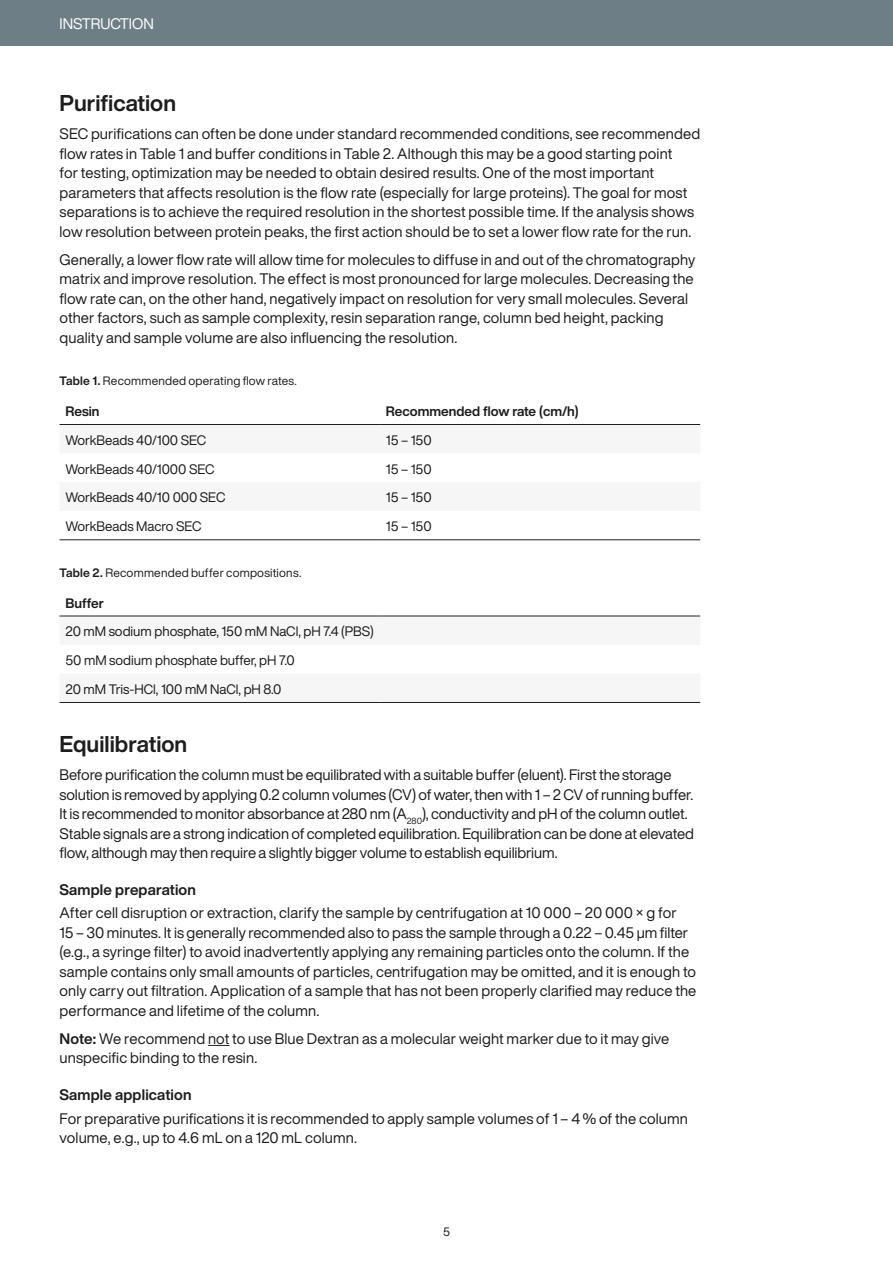
<style>
.page{position:relative;width:893px;height:1263px;background:#fff}
.page>*{position:absolute;margin:0;border:0;box-sizing:border-box;transform-origin:0 0}
.t1{font:700 22.5px "Helvetica Now Display";color:#1d1d1d}
.t2{font:15px/19.5px "Helvetica Now Display";letter-spacing:.005em;color:#1d1d1d}
.t3{font:700 15px "Helvetica Now Display";letter-spacing:.01em;color:#1d1d1d}
.t4{font:15px "Helvetica Now Display";color:#fff}
.t5{font:13.5px/28.8px "Helvetica Now Display";letter-spacing:-.005em;color:#1d1d1d}
.t6{font:700 13.5px "Helvetica Now Display";color:#1d1d1d}
.t7{font:12px "Helvetica Now Display";letter-spacing:.015em;color:#1d1d1d}
.t8{font:12px "Helvetica Now Display";color:#231f20}
.s1{font-weight:700}
</style>
<div class="page">
<div style="left:0;top:0;width:893px;height:46px;background:#6e7e87"></div>
<svg style="left:208px;top:1045px;width:21px;height:1px"></svg>
<hr style="left:60px;top:424px;width:320px;height:1px;background:#231f20">
<hr style="left:380px;top:424px;width:320px;height:1px;background:#231f20">
<hr style="left:60px;top:539px;width:320px;height:1px;background:#231f20">
<hr style="left:380px;top:539px;width:320px;height:1px;background:#231f20">
<svg style="left:60px;top:701px;width:640px;height:1px"></svg>
<hr style="left:60px;top:616px;width:320px;height:1px;background:#231f20">
<hr style="left:380px;top:616px;width:320px;height:1px;background:#231f20">
<hr style="left:60px;top:702px;width:320px;height:1px;background:#231f20">
<hr style="left:380px;top:702px;width:320px;height:1px;background:#231f20">
<p class="t4" style="left:60px;top:13px;width:96px">INSTRUCTION</p>
<h1 class="t1" style="left:60px;top:88px;width:118px">Purification</h1>
<p class="t2" style="left:60px;top:124px;width:642px">SEC purifications can often be done under standard recommended conditions, see recommended flow rates in Table 1 and buffer conditions in Table 2. Although this may be a good starting point<br>for testing, optimization may be needed to obtain desired results. One of the most important parameters that affects resolution is the flow rate (especially for large proteins). The goal for most separations is to achieve the required resolution in the shortest possible time. If the analysis shows low resolution between protein peaks, the first action should be to set a lower flow rate for the run.</p>
<p class="t2" style="left:60px;top:249px;width:637px">Generally, a lower flow rate will allow time for molecules to diffuse in and out of the chromatography matrix and improve resolution. The effect is most pronounced for large molecules. Decreasing the flow rate can, on the other hand, negatively impact on resolution for very small molecules. Several other factors, such as sample complexity, resin separation range, column bed height, packing quality and sample volume are also influencing the resolution.</p>
<p class="t7" style="left:60px;top:373px;width:239px"><span class="s1">Table 1.</span> Recommended operating flow rates.</p>
<p class="t6" style="left:66px;top:402px;width:36px">Resin</p>
<p class="t6" style="left:386px;top:402px;width:194px">Recommended flow rate (cm/h)</p>
<p class="t5" style="left:66px;top:425px;width:142px">WorkBeads 40/100 SEC</p>
<p class="t5" style="left:386px;top:425px;width:47px">15 – 150</p>
<p class="t5" style="left:66px;top:454px;width:151px">WorkBeads 40/1000 SEC</p>
<p class="t5" style="left:386px;top:454px;width:47px">15 – 150</p>
<p class="t5" style="left:66px;top:483px;width:161px">WorkBeads 40/10 000 SEC</p>
<p class="t5" style="left:386px;top:483px;width:47px">15 – 150</p>
<p class="t5" style="left:66px;top:512px;width:138px">WorkBeads Macro SEC</p>
<p class="t5" style="left:386px;top:512px;width:47px">15 – 150</p>
<p class="t7" style="left:60px;top:564px;width:243px"><span class="s1">Table 2.</span> Recommended buffer compositions.</p>
<p class="t6" style="left:66px;top:593px;width:40px">Buffer</p>
<p class="t5" style="left:66px;top:617px;width:310px">20 mM sodium phosphate, 150 mM NaCl, pH 7.4 (PBS)<br>50 mM sodium phosphate buffer, pH 7.0<br>20 mM Tris-HCl, 100 mM NaCl, pH 8.0</p>
<h1 class="t1" style="left:60px;top:728px;width:129px">Equilibration</h1>
<p class="t2" style="left:60px;top:765px;width:636px">Before purification the column must be equilibrated with a suitable buffer (eluent). First the storage solution is removed by applying 0.2 column volumes (CV) of water, then with 1 – 2 CV of running buffer.<br>It is recommended to monitor absorbance at 280 nm (A<sub>280</sub>), conductivity and pH of the column outlet.<br>Stable signals are a strong indication of completed equilibration. Equilibration can be done at elevated flow, although may then require a slightly bigger volume to establish equilibrium.</p>
<p class="t3" style="left:60px;top:879px;width:138px">Sample preparation</p>
<p class="t2" style="left:60px;top:903px;width:638px">After cell disruption or extraction, clarify the sample by centrifugation at 10 000 – 20 000 × g for<br>15 – 30 minutes. It is generally recommended also to pass the sample through a 0.22 – 0.45 µm filter (e.g., a syringe filter) to avoid inadvertently applying any remaining particles onto the column. If the sample contains only small amounts of particles, centrifugation may be omitted, and it is enough to only carry out filtration. Application of a sample that has not been properly clarified may reduce the performance and lifetime of the column.</p>
<p class="t2" style="left:60px;top:1029px;width:611px"><span class="s1">Note:</span> We recommend not to use Blue Dextran as a molecular weight marker due to it may give unspecific binding to the resin.</p>
<p class="t3" style="left:60px;top:1084px;width:134px">Sample application</p>
<p class="t2" style="left:60px;top:1108px;width:630px">For preparative purifications it is recommended to apply sample volumes of 1 – 4 % of the column volume, e.g., up to 4.6 mL on a 120 mL column.</p>
<p class="t8" style="left:443px;top:1224px;width:8px">5</p>
</div>
